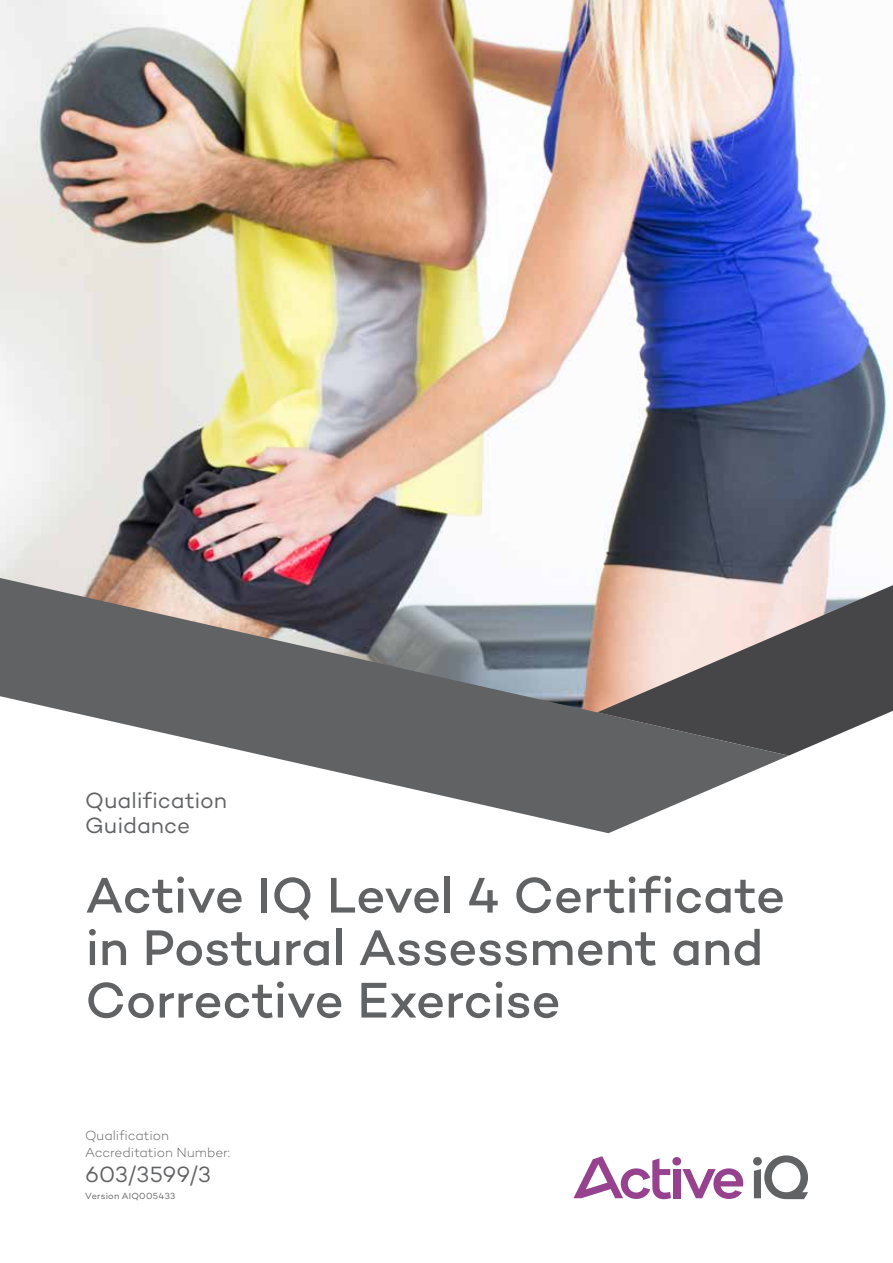
<style>
.page{position:relative;width:893px;height:1263px;background:#fff}
.page>*{position:absolute;margin:0;border:0;box-sizing:border-box;transform-origin:0 0}
.t1{font:500 51px/52.5px "Campton";letter-spacing:-.005em;color:#616264}
.t2{font:22.5px/25.5px "Campton";color:#616264}
.t3{font:300 13.5px/16.5px "Campton";letter-spacing:-.005em;color:#616264}
.t4{font:9px "Campton";letter-spacing:.035em;color:#616264}
</style>
<div class="page">
<img style="left:0;top:0;width:888px;height:585px">
<svg style="left:789px;top:585px;width:104px;height:171px;fill:#464547"></svg>
<svg style="left:0;top:578px;width:789px;height:255px"></svg>
<div style="left:673px;top:1169px;width:7px;height:29px;background:#97428e"></div>
<svg style="left:682px;top:1168px;width:61px;height:31px"></svg>
<div style="left:672px;top:1157px;width:9px;height:8px;background:#97428e;border-radius:50%"></div>
<svg style="left:754px;top:1155px;width:54px;height:44px"></svg>
<div style="left:753px;top:1157px;width:9px;height:8px;background:#616264;border-radius:50%"></div>
<svg style="left:573px;top:1156px;width:98px;height:43px"></svg>
<p class="t2" style="left:85px;top:787px;width:143px">Qualification<br>Guidance</p>
<p class="t1" style="left:85px;top:868px;width:701px">Active IQ Level 4 Certificate in Postural Assessment and<br>Corrective Exercise</p>
<p class="t3" style="left:85px;top:1127px;width:146px">Qualification<br>Accreditation Number:</p>
<p class="t2" style="left:85px;top:1161px;width:127px">603/3599/3</p>
<p class="t4" style="left:85px;top:1190px;width:92px">Version AIQ005433</p>
</div>
